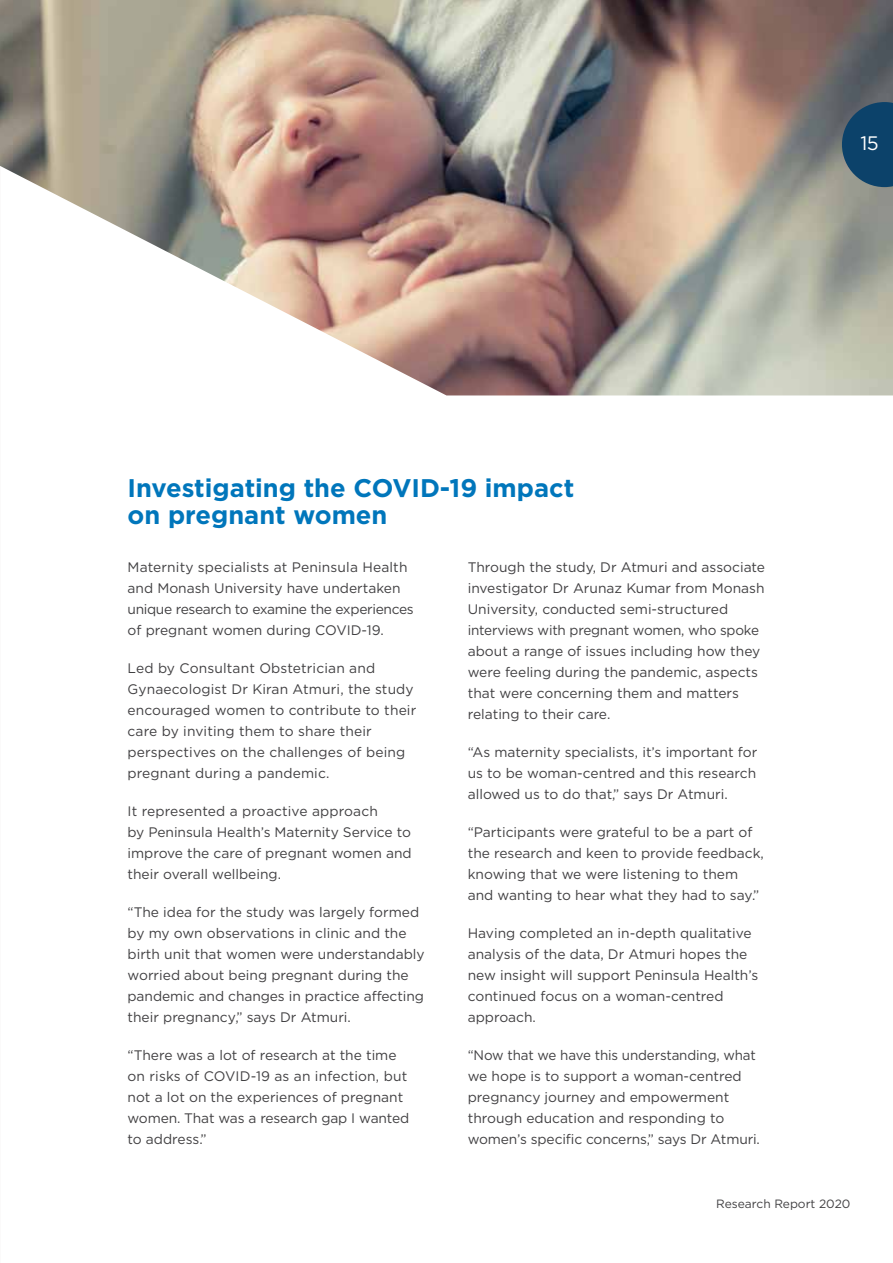
<style>
.page{position:relative;width:893px;height:1263px;background:#fff}
.page>*{position:absolute;margin:0;border:0;box-sizing:border-box;transform-origin:0 0}
.t1{font:700 25.5px/27px "Gotham";color:#0076bb}
.t2{font:19.5px "Gotham";color:#fff}
.t3{font:13.8px/21px "Gotham";color:#414042}
.t4{font:12px "Gotham";color:#414042}
</style>
<div class="page">
<img style="left:0;top:0;width:893px;height:395px">
<svg style="left:842px;top:102px;width:51px;height:85px;background:#1f4c6d"></svg>
<h2 class="t2" style="left:860px;top:131px;width:20px">15</h2>
<h1 class="t1" style="left:128px;top:474px;width:448px">Investigating the COVID-19 impact on pregnant women</h1>
<p class="t3" style="left:128px;top:557px;width:288px">Maternity specialists at Peninsula Health and Monash University have undertaken unique research to examine the experiences of pregnant women during COVID-19.</p>
<p class="t3" style="left:128px;top:658px;width:290px">Led by Consultant Obstetrician and Gynaecologist Dr Kiran Atmuri, the study encouraged women to contribute to their care by inviting them to share their perspectives on the challenges of being pregnant during a pandemic.</p>
<p class="t3" style="left:128px;top:801px;width:286px">It represented a proactive approach<br>by Peninsula Health’s Maternity Service to improve the care of pregnant women and their overall wellbeing.</p>
<p class="t3" style="left:128px;top:902px;width:299px">“The idea for the study was largely formed by my own observations in clinic and the birth unit that women were understandably worried about being pregnant during the pandemic and changes in practice affecting their pregnancy,” says Dr Atmuri.</p>
<p class="t3" style="left:128px;top:1045px;width:283px">“There was a lot of research at the time on risks of COVID-19 as an infection, but not a lot on the experiences of pregnant women. That was a research gap I wanted to address.”</p>
<p class="t3" style="left:468px;top:557px;width:299px">Through the study, Dr Atmuri and associate investigator Dr Arunaz Kumar from Monash University, conducted semi-structured interviews with pregnant women, who spoke about a range of issues including how they were feeling during the pandemic, aspects that were concerning them and matters relating to their care.</p>
<p class="t3" style="left:468px;top:742px;width:291px;text-align:justify">“As maternity specialists, it’s important for us to be woman-centred and this research allowed us to do that,” says Dr Atmuri.</p>
<p class="t3" style="left:468px;top:822px;width:298px">“Participants were grateful to be a part of the research and keen to provide feedback, knowing that we were listening to them and wanting to hear what they had to say.”</p>
<p class="t3" style="left:468px;top:923px;width:292px">Having completed an in-depth qualitative analysis of the data, Dr Atmuri hopes the new insight will support Peninsula Health’s continued focus on a woman-centred approach.</p>
<p class="t3" style="left:468px;top:1045px;width:294px">“Now that we have this understanding, what we hope is to support a woman-centred pregnancy journey and empowerment through education and responding to women’s specific concerns,” says Dr Atmuri.</p>
<p class="t4" style="left:716px;top:1196px;width:136px">Research Report 2020</p>
</div>
